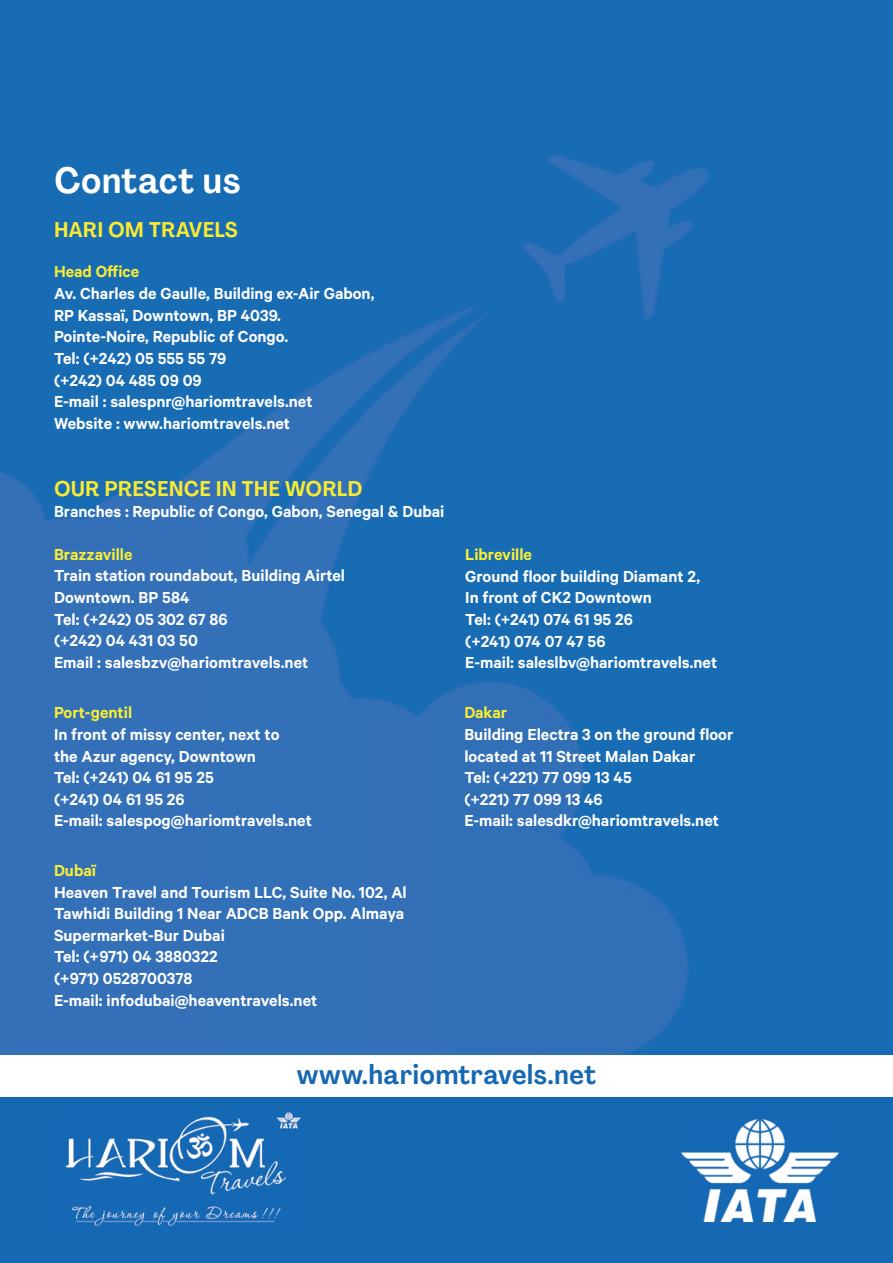
<style>
.page{position:relative;width:893px;height:1263px;background:#fff}
.page>*{position:absolute;margin:0;border:0;box-sizing:border-box;transform-origin:0 0}
.t1{font:700 36px "Agrandir Text";color:#fff}
.t2{font:700 27px "Agrandir Text";color:#1568b2}
.t3{font:700 21px "Agrandir Text";color:#faeb31}
.t4{font:600 18px/21.6px "Calibre";color:#fff}
.t5{font:600 18px "Calibre";color:#faee34}
</style>
<div class="page">
<div style="left:0;top:1096px;width:893px;height:167px;background:#1568b2"></div>
<div style="left:0;top:1053px;width:893px;height:44px;background:#fff"></div>
<img style="left:65px;top:1112px;width:236px;height:114px">
<img style="left:682px;top:1120px;width:156px;height:101px">
<img style="left:0;top:0;width:893px;height:1054px">
<h1 class="t1" style="left:54px;top:166px;width:188px">Contact us</h1>
<p class="t3" style="left:54px;top:221px;width:186px">HARI OM TRAVELS</p>
<p class="t5" style="left:54px;top:261px;width:87px">Head Office</p>
<p class="t4" style="left:54px;top:284px;width:322px">Av. Charles de Gaulle, Building ex-Air Gabon,<br>RP Kassaï, Downtown, BP 4039.<br>Pointe-Noire, Republic of Congo.<br>Tel: (+242) 05 555 55 79<br>(+242) 04 485 09 09<br>E-mail : salespnr@hariomtravels.net<br>Website : www.hariomtravels.net</p>
<p class="t3" style="left:54px;top:480px;width:310px">OUR PRESENCE IN THE WORLD</p>
<p class="t4" style="left:54px;top:501px;width:392px">Branches : Republic of Congo, Gabon, Senegal &amp; Dubai</p>
<p class="t5" style="left:54px;top:547px;width:80px">Brazzaville</p>
<p class="t4" style="left:54px;top:566px;width:293px">Train station roundabout, Building Airtel<br>Downtown. BP 584<br>Tel: (+242) 05 302 67 86<br>(+242) 04 431 03 50<br>Email : salesbzv@hariomtravels.net</p>
<p class="t5" style="left:54px;top:706px;width:80px">Port-gentil</p>
<p class="t4" style="left:54px;top:724px;width:259px">In front of missy center, next to<br>the Azur agency, Downtown<br>Tel: (+241) 04 61 95 25<br>(+241) 04 61 95 26<br>E-mail: salespog@hariomtravels.net</p>
<p class="t5" style="left:54px;top:863px;width:43px">Dubaï</p>
<p class="t4" style="left:54px;top:882px;width:354px">Heaven Travel and Tourism LLC, Suite No. 102, Al<br>Tawhidi Building 1 Near ADCB Bank Opp. Almaya<br>Supermarket-Bur Dubai<br>Tel: (+971) 04 3880322<br>(+971) 0528700378<br>E-mail: infodubai@heaventravels.net</p>
<p class="t5" style="left:465px;top:548px;width:68px">Libreville</p>
<p class="t4" style="left:465px;top:565px;width:253px">Ground floor building Diamant 2,<br>In front of CK2 Downtown<br>Tel: (+241) 074 61 95 26<br>(+241) 074 07 47 56<br>E-mail: saleslbv@hariomtravels.net</p>
<p class="t5" style="left:464px;top:706px;width:44px">Dakar</p>
<p class="t4" style="left:464px;top:723px;width:271px">Building Electra 3 on the ground floor located at 11 Street Malan Dakar<br>Tel: (+221) 77 099 13 45<br>(+221) 77 099 13 46<br>E-mail: salesdkr@hariomtravels.net</p>
<h2 class="t2" style="left:297px;top:1064px;width:301px">www.hariomtravels.net</h2>
</div>
